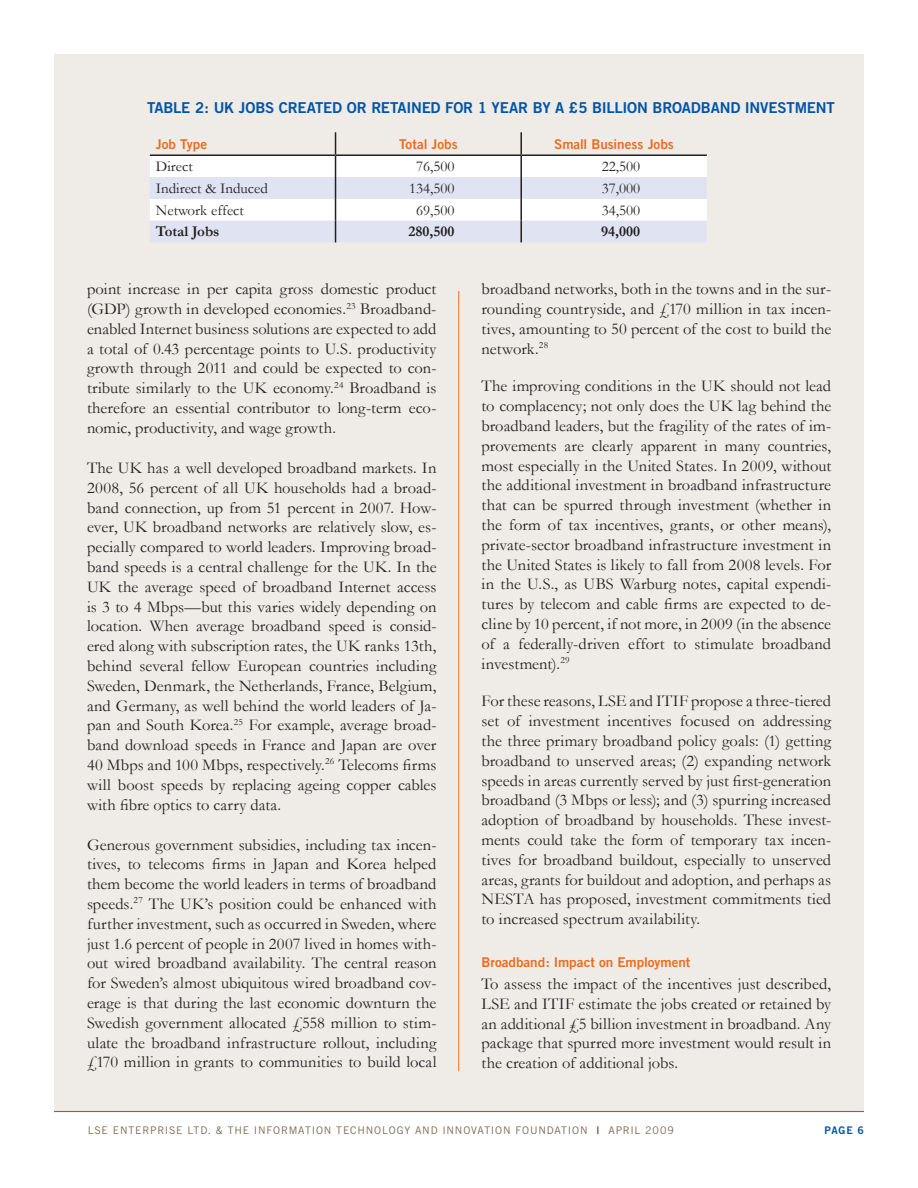
<style>
.page{position:relative;width:918px;height:1188px;background:#fff}
.page>*{position:absolute;margin:0;border:0;box-sizing:border-box;transform-origin:0 0}
.Body_text{font:16.5px/19.8px "Garamond";color:#231f20;text-align:justify}
.Endnote_Format{font:15px "Garamond";color:#231f20}
.Headline_1{font:15px "Trade Gothic Bold Two";letter-spacing:-.015em;color:#0155a5}
.Endnote_Format-2{font:700 15px "Garamond";color:#231f20}
.Headline_2{font:13.5px "Trade Gothic Bold Two";letter-spacing:-.005em;color:#ea6d1f}
.t1{font:10.5px "Trade Gothic";letter-spacing:.075em;color:#7c6954}
.t2{font:10.5px "Trade Gothic Bold Two";color:#0155a5}
.s1{font-family:"Trade Gothic Bold Two"}
</style>
<div class="page">
<div style="left:54px;top:54px;width:810px;height:1058px;background:#efece8"></div>
<hr style="left:54px;top:1111px;width:810px;height:1px;background:#7c6954">
<hr style="left:459px;top:291px;width:1px;height:780px;background:#ea6d1f">
<svg style="left:150px;top:132px;width:557px;height:110px"></svg>
<hr style="left:520px;top:132px;width:2px;height:22px;background:#231f20">
<hr style="left:150px;top:154px;width:186px;height:2px;background:#231f20">
<hr style="left:336px;top:154px;width:185px;height:2px;background:#231f20">
<hr style="left:521px;top:154px;width:186px;height:2px;background:#231f20">
<p class="Headline_1" style="left:147px;top:98px;width:689px">TABLE 2: UK JOBS CREATED OR RETAINED FOR 1 YEAR BY A £5 BILLION BROADBAND I NVESTMENT</p>
<p class="Headline_2" style="left:156px;top:136px;width:53px">JOB TYPE</p>
<p class="Headline_2" style="left:399px;top:136px;width:60px">TOTAL JOBS</p>
<p class="Headline_2" style="left:554px;top:136px;width:121px">SMALL BUSINESS JOBS</p>
<p class="Endnote_Format" style="left:156px;top:156px;width:38px">Direct</p>
<p class="Endnote_Format" style="left:416px;top:156px;width:40px">76,500</p>
<p class="Endnote_Format" style="left:602px;top:156px;width:40px">22,500</p>
<p class="Endnote_Format" style="left:156px;top:178px;width:114px">Indirect &amp; Induced</p>
<p class="Endnote_Format" style="left:409px;top:178px;width:47px">134,500</p>
<p class="Endnote_Format" style="left:602px;top:178px;width:40px">37,000</p>
<p class="Endnote_Format" style="left:156px;top:200px;width:90px">Network effect</p>
<p class="Endnote_Format" style="left:416px;top:200px;width:40px">69,500</p>
<p class="Endnote_Format" style="left:602px;top:200px;width:40px">34,500</p>
<p class="Endnote_Format-2" style="left:156px;top:222px;width:65px">Total Jobs</p>
<p class="Endnote_Format-2" style="left:408px;top:222px;width:48px">280,500</p>
<p class="Endnote_Format-2" style="left:601px;top:222px;width:41px">94,000</p>
<p class="Body_text" style="left:87px;top:279px;width:351px">point increase in per capita gross domestic product (GDP) growth in developed economies.<sup>23</sup> Broadband&shy;enabled Internet business solutions are expected to add a total of 0.43 percentage points to U.S. productivity growth through 2011 and could be expected to con&shy;tribute similarly to the UK economy.<sup>24</sup> Broadband is therefore an essential contributor to long-term eco&shy;nomic, productivity, and wage growth.</p>
<p class="Body_text" style="left:87px;top:457px;width:351px">The UK has a well developed broadband markets. In 2008, 56 percent of all UK households had a broad&shy;band connection, up from 51 percent in 2007. How&shy;ever, UK broadband networks are relatively slow, es&shy;pecially compared to world leaders. Improving broad&shy;band speeds is a central challenge for the UK. In the UK the average speed of broadband Internet access is 3 to 4 Mbps—but this varies widely depending on location. When average broadband speed is consid&shy;ered along with subscription rates, the UK ranks 13th, behind several fellow European countries including Sweden, Denmark, the Netherlands, France, Belgium, and Germany, as well behind the world leaders of Ja&shy;pan and South Korea.<sup>25</sup> For example, average broad&shy;band download speeds in France and Japan are over 40 Mbps and 100 Mbps, respectively.<sup>26</sup> Telecoms firms will boost speeds by replacing ageing copper cables with fibre optics to carry data.</p>
<p class="Body_text" style="left:87px;top:834px;width:351px">Generous government subsidies, including tax incen&shy;tives, to telecoms firms in Japan and Korea helped them become the world leaders in terms of broadband speeds.<sup>27</sup> The UK’s position could be enhanced with further investment, such as occurred in Sweden, where just 1.6 percent of people in 2007 lived in homes with&shy;out wired broadband availability. The central reason for Sweden’s almost ubiquitous wired broadband cov&shy;erage is that during the last economic downturn the Swedish government allocated £558 million to stim&shy;ulate the broadband infrastructure rollout, including £170 million in grants to communities to build local</p>
<p class="Body_text" style="left:482px;top:279px;width:351px">broadband networks, both in the towns and in the sur&shy;rounding countryside, and £170 million in tax incen&shy;tives, amounting to 50 percent of the cost to build the network.<sup>28</sup></p>
<p class="Body_text" style="left:482px;top:376px;width:351px">The improving conditions in the UK should not lead to complacency; not only does the UK lag behind the broadband leaders, but the fragility of the rates of im&shy;provements are clearly apparent in many countries, most especially in the United States. In 2009, without the additional investment in broadband infrastructure that can be spurred through investment (whether in the form of tax incentives, grants, or other means), private-sector broadband infrastructure investment in the United States is likely to fall from 2008 levels. For in the U.S., as UBS Warburg notes, capital expendi&shy;tures by telecom and cable firms are expected to de&shy;cline by 10 percent, if not more, in 2009 (in the absence of a federally-driven effort to stimulate broadband investment).<sup>29</sup></p>
<p class="Body_text" style="left:482px;top:691px;width:351px">For these reasons, LSE and ITIF propose a three-tiered set of investment incentives focused on addressing the three primary broadband policy goals: (1) getting broadband to unserved areas; (2) expanding network speeds in areas currently served by just first-generation broadband (3 Mbps or less); and (3) spurring increased adoption of broadband by households. These invest&shy;ments could take the form of temporary tax incen&shy;tives for broadband buildout, especially to unserved areas, grants for buildout and adoption, and perhaps as NESTA has proposed, investment commitments tied to increased spectrum availability.</p>
<p class="Headline_2" style="left:482px;top:954px;width:210px">BROADBAND: I MPACT ON EMPLOYMENT</p>
<p class="Body_text" style="left:482px;top:974px;width:351px">To assess the impact of the incentives just described, LSE and ITIF estimate the jobs created or retained by an additional ₤5 billion investment in broadband. Any package that spurred more investment would result in the creation of additional jobs.</p>
<p class="t1" style="left:88px;top:1124px;width:588px">LSE ENTERPRISE LTD. &amp; THE INFORMATION TECHNOLOGY AND INNOVATION FOUNDATION <span class="s1">|</span> APRIL 2009</p>
<p class="t2" style="left:825px;top:1124px;width:41px">PAGE 6</p>
</div>
